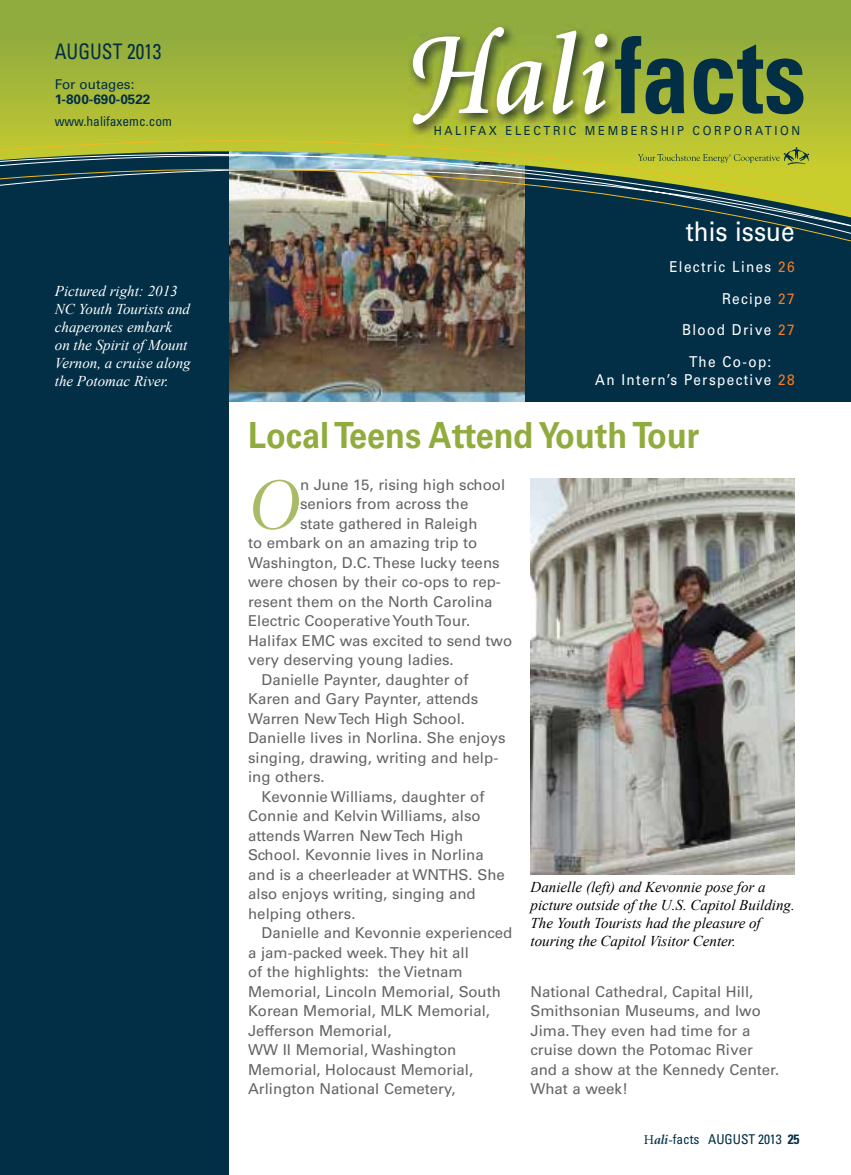
<style>
.page{position:relative;width:851px;height:1175px;background:#fff}
.page>*{position:absolute;margin:0;border:0;box-sizing:border-box;transform-origin:0 0}
.t1{font:700 condensed 106.2px "Univers";color:#032f46;scale:.9 1}
.t2{font:italic 73.65px "Minion Swash Display";color:#aabb68}
.t3{font:700 36px "Univers";color:#91ac3e;scale:.9 1}
.t4{font:27px "Univers";color:#fff;scale:.9 1}
.t5{font:condensed 21.45px "Univers";color:#032f46;scale:.9 1}
.t6{font:15px/19.5px "Univers";color:#636466}
.t7{font:italic 15px/18px "Times New Roman";color:#000}
.t8{font:italic 15px/18px "Times New Roman";color:#fff}
.t9{font:15px "Univers";letter-spacing:.1em;color:#fff;scale:.9 1}
.t10{font:condensed 13.5px "Univers";color:#032f46}
.t11{font:700 13.5px "Univers";color:#032f46}
.t12{font:13.5px "Univers";color:#032f46}
.t13{font:12.45px "Univers";letter-spacing:.23em;color:#032f46;scale:.9 1}
.s1{font-family:"Minion Swash";font-weight:600;font-style:italic;font-stretch:normal;font-size:116.1px;color:#fff}
.s2{font-family:"Minion";font-weight:600;font-style:italic;font-stretch:normal;font-size:116.1px;color:#fff}
.s3{color:#f57d23}
.s4{font-family:"Minion";font-stretch:normal}
.s5{font-family:"Minion";font-weight:600;font-style:italic;font-stretch:normal}
.s6{font-weight:700}
</style>
<div class="page">
<img style="left:228px;top:264px;width:297px;height:138px">
<div style="left:525px;top:109px;width:325px;height:293px;background:#032f46"></div>
<div style="left:0;top:0;width:228px;height:1174px;background:#032f46"></div>
<svg style="left:0;top:0;width:850px;height:109px;background:#99b13b"></svg>
<img style="left:408px;top:23px;width:211px;height:86px">
<img style="left:0;top:109px;width:850px;height:155px">
<img style="left:530px;top:478px;width:264px;height:396px">
<h3 class="t5" style="left:55px;top:38px;width:120px">AUGUST 2013</h3>
<p class="t12" style="left:55px;top:76px;width:81px">For outages:</p>
<p class="t11" style="left:55px;top:91px;width:97px">1-800-690-0522</p>
<p class="t10" style="left:55px;top:113px;width:119px">www.halifaxemc.com</p>
<p class="t8" style="left:55px;top:282px;width:137px">Pictured right: 2013<br>NC Youth Tourists and chaperones embark on the Spirit of Mount<br>Vernon, a cruise along the Potomac River.</p>
<h1 class="t1" style="left:405px;top:10px;width:447px"><span class="s1">H</span><span class="s2">ali</span>facts</h1>
<p class="t13" style="left:434px;top:123px;width:409px">HALIFAX ELECTRIC MEMBERSHIP CORPORATION</p>
<h3 class="t4" style="left:685px;top:215px;width:122px">this issue</h3>
<p class="t9" style="left:669px;top:258px;width:141px">Electric Lines <span class="s3">26</span></p>
<p class="t9" style="left:722px;top:289px;width:82px">Recipe <span class="s3">27</span></p>
<p class="t9" style="left:682px;top:321px;width:126px">Blood Drive <span class="s3">27</span></p>
<p class="t9" style="left:689px;top:352px;width:93px">The Co-op:</p>
<p class="t9" style="left:595px;top:370px;width:223px">An Intern’s Perspective <span class="s3">28</span></p>
<h3 class="t3" style="left:248px;top:414px;width:503px">Local Teens Attend Youth Tour</h3>
<h2 class="t2" style="left:248px;top:474px;width:53px">O</h2>
<p class="t6" style="left:300px;top:474px;width:207px">n June 15, rising high school</p>
<p class="t6" style="left:300px;top:494px;width:170px">seniors from across the</p>
<p class="t6" style="left:300px;top:513px;width:179px">state gathered in Raleigh</p>
<p class="t6" style="left:248px;top:533px;width:231px">to embark on an amazing trip to</p>
<p class="t6" style="left:248px;top:552px;width:253px">Washington, D.C. These lucky teens</p>
<p class="t6" style="left:248px;top:572px;width:254px">were chosen by their co-ops to rep-</p>
<p class="t6" style="left:248px;top:591px;width:246px">resent them on the North Carolina</p>
<p class="t6" style="left:248px;top:611px;width:224px">Electric Cooperative Youth Tour.</p>
<p class="t6" style="left:248px;top:630px;width:265px">Halifax EMC was excited to send two</p>
<p class="t6" style="left:248px;top:650px;width:207px">very deserving young ladies.</p>
<p class="t6" style="left:262px;top:669px;width:208px">Danielle Paynter, daughter of</p>
<p class="t6" style="left:248px;top:689px;width:231px">Karen and Gary Paynter, attends</p>
<p class="t6" style="left:248px;top:708px;width:218px">Warren New Tech High School.</p>
<p class="t6" style="left:248px;top:728px;width:259px">Danielle lives in Norlina. She enjoys</p>
<p class="t6" style="left:248px;top:747px;width:252px">singing, drawing, writing and help-</p>
<p class="t6" style="left:248px;top:767px;width:78px">ing others.</p>
<p class="t6" style="left:262px;top:786px;width:224px">Kevonnie Williams, daughter of</p>
<p class="t6" style="left:248px;top:806px;width:234px">Connie and Kelvin Williams, also</p>
<p class="t6" style="left:248px;top:825px;width:217px">attends Warren New Tech High</p>
<p class="t6" style="left:248px;top:845px;width:237px">School. Kevonnie lives in Norlina</p>
<p class="t6" style="left:248px;top:864px;width:258px">and is a cheerleader at WNTHS. She</p>
<p class="t6" style="left:248px;top:884px;width:229px">also enjoys writing, singing and</p>
<p class="t6" style="left:248px;top:903px;width:109px">helping others.</p>
<p class="t6" style="left:262px;top:923px;width:252px">Danielle and Kevonnie experienced</p>
<p class="t6" style="left:248px;top:942px;width:222px">a jam-packed week. They hit all</p>
<p class="t6" style="left:248px;top:962px;width:216px">of the highlights: the Vietnam</p>
<p class="t6" style="left:248px;top:981px;width:254px">Memorial, Lincoln Memorial, South</p>
<p class="t6" style="left:248px;top:1001px;width:243px">Korean Memorial, MLK Memorial,</p>
<p class="t6" style="left:248px;top:1020px;width:145px">Jefferson Memorial,</p>
<p class="t6" style="left:248px;top:1040px;width:210px">WW II Memorial, Washington</p>
<p class="t6" style="left:248px;top:1059px;width:227px">Memorial, Holocaust Memorial,</p>
<p class="t6" style="left:248px;top:1079px;width:209px">Arlington National Cemetery,</p>
<p class="t7" style="left:530px;top:877px;width:266px">Danielle (left) and Kevonnie pose for a picture outside of the U.S. Capitol Building.<br>The Youth Tourists had the pleasure of touring the Capitol Visitor Center.</p>
<p class="t6" style="left:530px;top:982px;width:250px">National Cathedral, Capital Hill,<br>Smithsonian Museums, and lwo<br>Jima. They even had time for a cruise down the Potomac River and a show at the Kennedy Center.<br>What a week!</p>
<p class="t10" style="left:644px;top:1131px;width:157px"><span class="s4">H</span><span class="s5">ali-</span>facts AUGUST 2013 <span class="s6">25</span></p>
</div>
